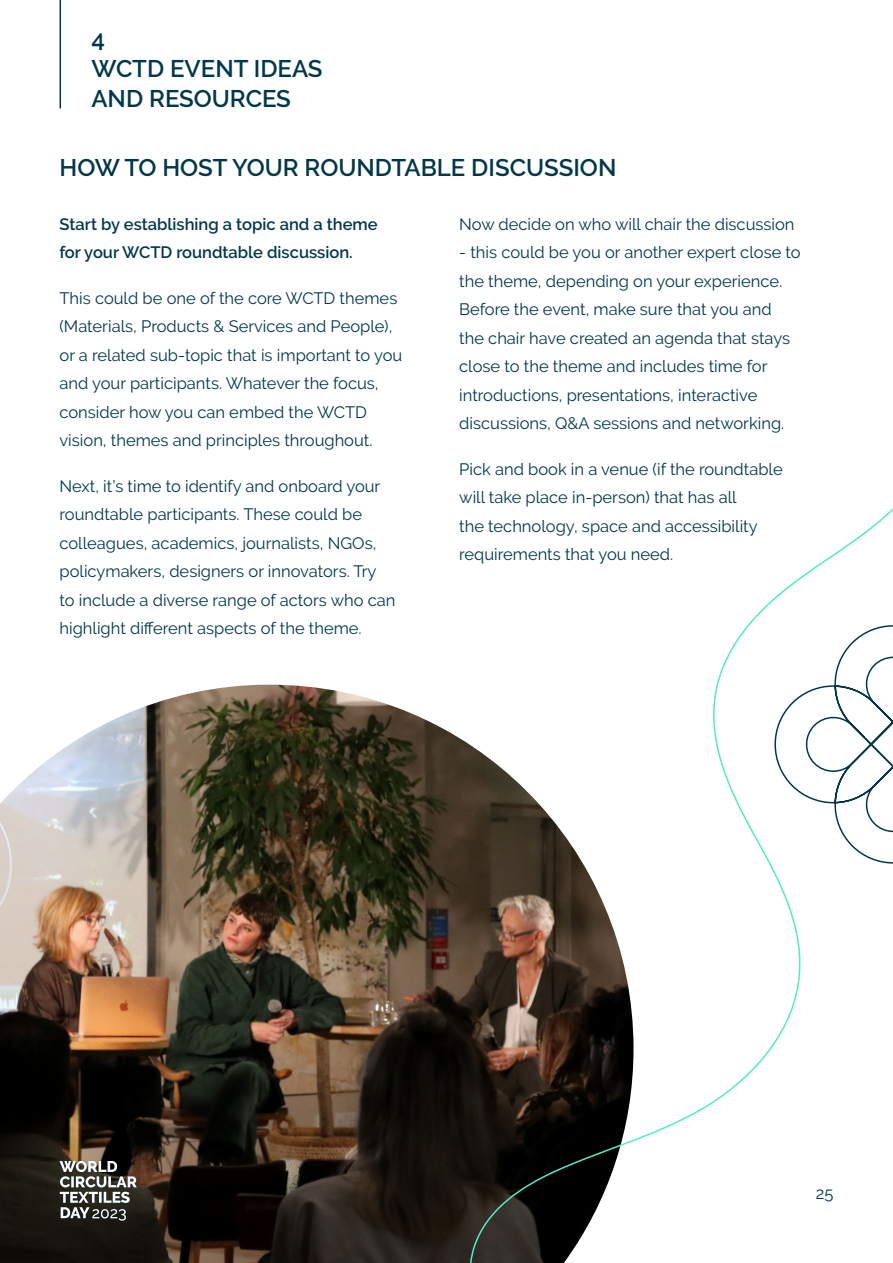
<style>
.page{position:relative;width:893px;height:1263px;background:#fff}
.page>*{position:absolute;margin:0;border:0;box-sizing:border-box;transform-origin:0 0}
.t1{font:600 24px/30px "Raleway";color:#00384a}
.t2{font:16.5px/28.5px "Raleway";color:#00384a}
.t3{font:600 16.5px/28.5px "Raleway";color:#00384a}
</style>
<div class="page">
<img style="left:0;top:685px;width:459px;height:578px">
<svg style="left:459px;top:508px;width:434px;height:755px"></svg>
<svg style="left:767px;top:624px;width:126px;height:240px"></svg>
<hr style="left:60px;top:0;width:1px;height:108px;background:#00384a">
<svg style="left:60px;top:1161px;width:77px;height:60px"></svg>
<h1 class="t1" style="left:91px;top:24px;width:233px">4<br>WCTD EVENT IDEAS<br>AND RESOURCES</h1>
<h1 class="t1" style="left:60px;top:152px;width:558px">HOW TO HOST YOUR ROUNDTABLE DISCUSSION</h1>
<p class="t3" style="left:60px;top:210px;width:320px">Start by establishing a topic and a theme for your WCTD roundtable discussion.</p>
<p class="t2" style="left:60px;top:284px;width:344px">This could be one of the core WCTD themes (Materials, Products &amp; Services and People), or a related sub-topic that is important to you and your participants. Whatever the focus, consider how you can embed the WCTD vision, themes and principles throughout.</p>
<p class="t2" style="left:60px;top:472px;width:337px">Next, it’s time to identify and onboard your roundtable participants. These could be colleagues, academics, journalists, NGOs, policymakers, designers or innovators. Try to include a diverse range of actors who can highlight different aspects of the theme.</p>
<p class="t2" style="left:459px;top:209px;width:337px">Now decide on who will chair the discussion</p>
<p class="t2" style="left:459px;top:238px;width:343px">- this could be you or another expert close to the theme, depending on your experience.<br>Before the event, make sure that you and<br>the chair have created an agenda that stays close to the theme and includes time for introductions, presentations, interactive discussions, Q&amp;A sessions and networking.</p>
<p class="t2" style="left:459px;top:454px;width:325px">Pick and book in a venue (if the roundtable will take place in-person) that has all<br>the technology, space and accessibility requirements that you need.</p>
<p class="t2" style="left:816px;top:1178px;width:19px">25</p>
</div>
